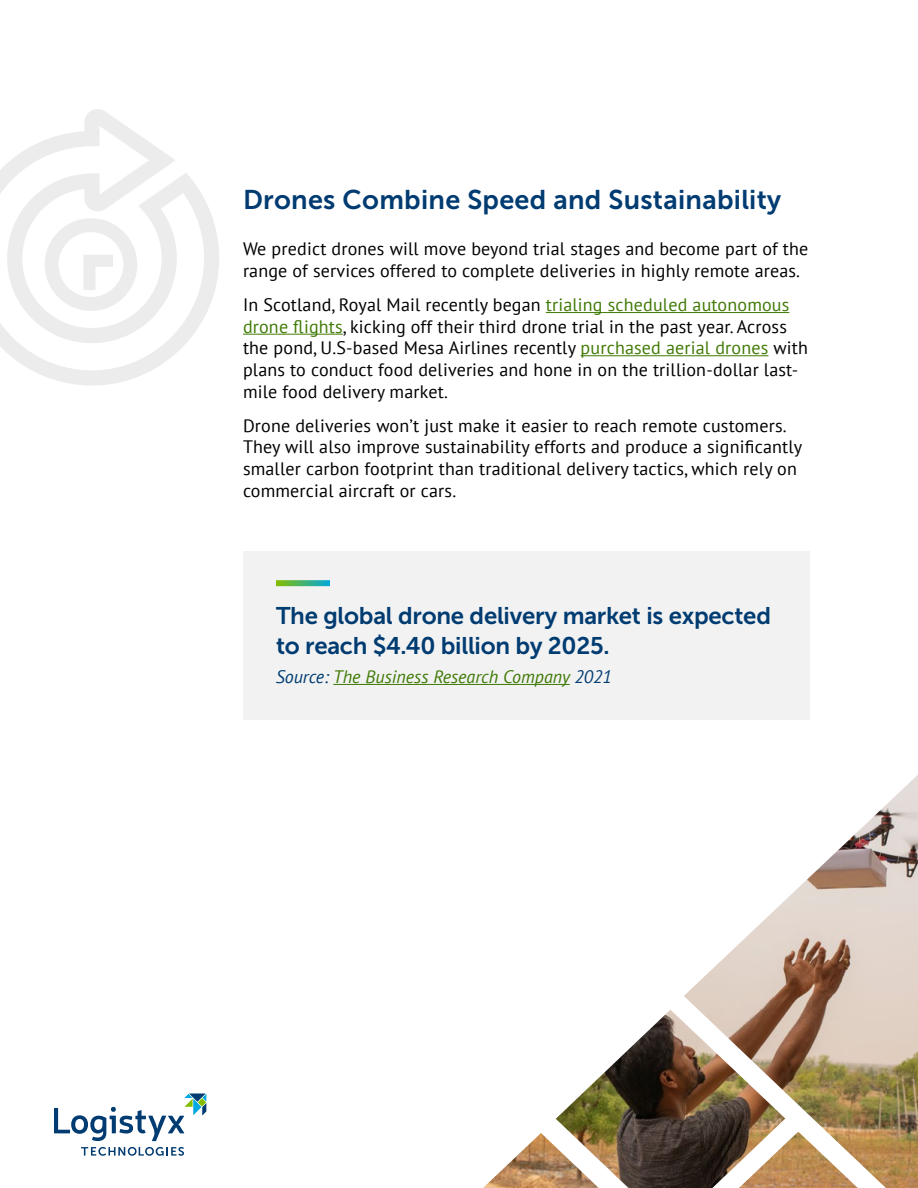
<style>
.page{position:relative;width:918px;height:1188px;background:#fff}
.page>*{position:absolute;margin:0;border:0;box-sizing:border-box;transform-origin:0 0}
.t1{font:27px "Museo Sans 700";letter-spacing:.01em;color:#003b71}
.t2{font:24px/30px "Museo Sans 700";letter-spacing:-.01em;color:#003b71}
.t3{font:18px/21.6px "PT Sans";letter-spacing:.01em;color:#000}
.t4{font:italic 18px "PT Sans";color:#407a06}
.s1{color:#407a06}
.s2{color:#003b71}
</style>
<div class="page">
<svg style="left:81px;top:1147px;width:103px;height:9px"></svg>
<svg style="left:54px;top:1094px;width:152px;height:47px"></svg>
<hr style="left:546px;top:312px;width:243px;height:1px;background:#407a06">
<hr style="left:243px;top:334px;width:100px;height:1px;background:#407a06">
<hr style="left:581px;top:355px;width:187px;height:1px;background:#407a06">
<svg style="left:0;top:109px;width:219px;height:277px"></svg>
<svg style="left:45px;top:218px;width:92px;height:93px"></svg>
<img style="left:483px;top:775px;width:435px;height:413px">
<div style="left:243px;top:551px;width:567px;height:168px;background:#f2f2f2"></div>
<svg style="left:276px;top:580px;width:54px;height:6px"></svg>
<hr style="left:333px;top:684px;width:237px;height:1px;background:#407a06">
<h1 class="t1" style="left:243px;top:185px;width:540px">Drones Combine Speed and Sustainability</h1>
<p class="t3" style="left:243px;top:238px;width:567px">We predict drones will move beyond trial stages and become part of the range of services offered to complete deliveries in highly remote areas.</p>
<p class="t3" style="left:243px;top:294px;width:567px">In Scotland, Royal Mail recently began <span class="s1">trialing scheduled autonomous drone flights</span>, kicking off their third drone trial in the past year. Across the pond, U.S-based Mesa Airlines recently <span class="s1">purchased aerial drones</span> with plans to conduct food deliveries and hone in on the trillion-dollar last&shy;mile food delivery market.</p>
<p class="t3" style="left:243px;top:414px;width:561px">Drone deliveries won’t just make it easier to reach remote customers.<br>They will also improve sustainability efforts and produce a significantly smaller carbon footprint than traditional delivery tactics, which rely on commercial aircraft or cars.</p>
<h2 class="t2" style="left:276px;top:601px;width:496px">The global drone delivery market is expected to reach $4.40 billion by 2025.</h2>
<p class="t4" style="left:276px;top:665px;width:338px"><span class="s2">Source:</span> The Business Research Company <span class="s2">2021</span></p>
</div>
